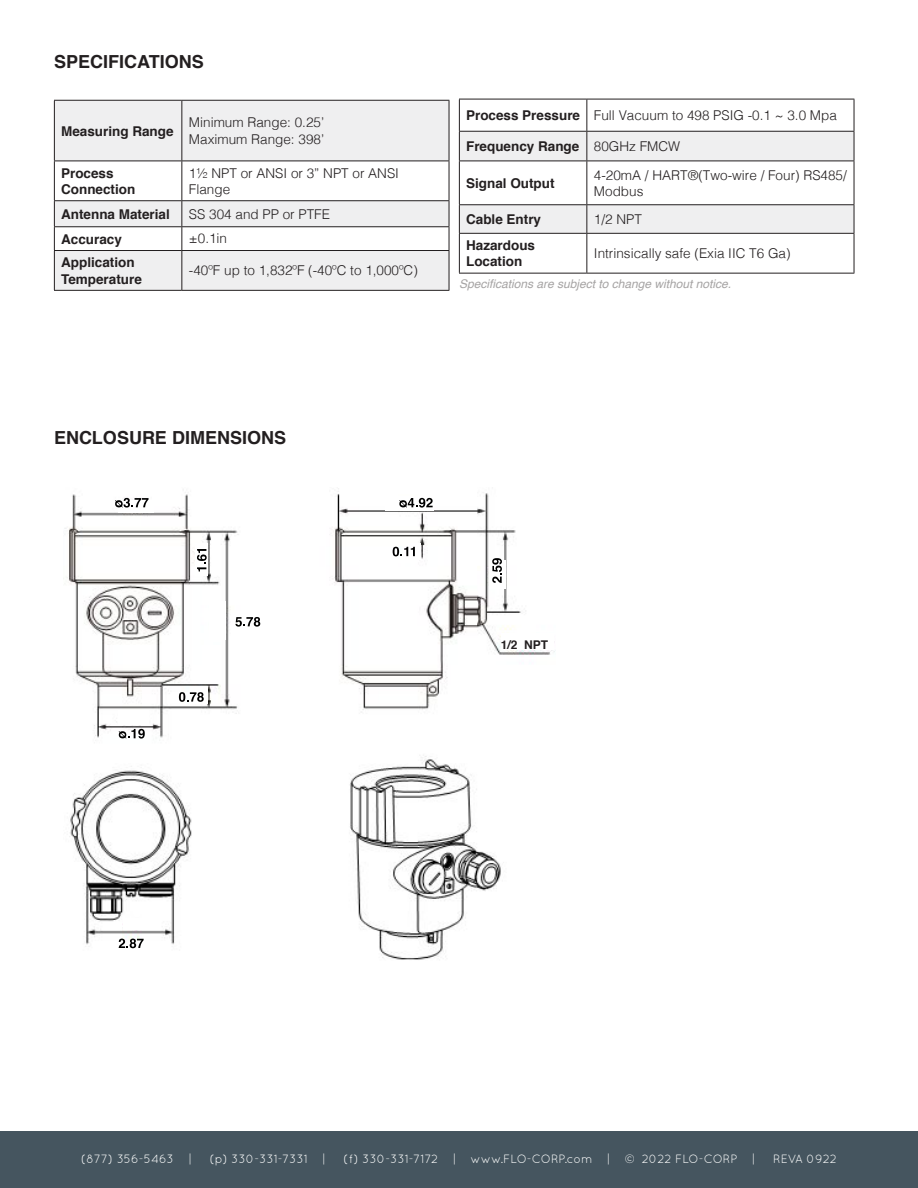
<style>
.page{position:relative;width:918px;height:1188px;background:#fff}
.page>*{position:absolute;margin:0;border:0;box-sizing:border-box;transform-origin:0 0}
.t1{font:700 18px "Helvetica";color:#231f20}
.Body_Copy{font:300 13.5px/16.2px "Helvetica";color:#231f20}
.t2{font:700 13.5px/16.2px "Helvetica";color:#231f20}
.t3{font:12px "Quicksand";color:#fff}
.t4{font:italic 12px "Helvetica";color:#a6a4a4}
.t5{font:700 12px "Helvetica";color:#231f20}
</style>
<div class="page">
<div style="left:0;top:1131px;width:917px;height:57px;background:#45555f"></div>
<svg style="left:917px;top:1131px;width:1px;height:57px"></svg>
<svg style="left:55px;top:101px;width:394px;height:189px;fill:#efeff0"></svg>
<hr style="left:54px;top:200px;width:128px;height:1px;background:#231f20">
<hr style="left:182px;top:200px;width:267px;height:1px;background:#231f20">
<hr style="left:54px;top:251px;width:1px;height:39px;background:#231f20">
<hr style="left:54px;top:290px;width:128px;height:1px;background:#231f20">
<hr style="left:181px;top:251px;width:1px;height:39px;background:#231f20">
<hr style="left:449px;top:251px;width:1px;height:39px;background:#231f20">
<hr style="left:182px;top:290px;width:267px;height:1px;background:#231f20">
<hr style="left:54px;top:226px;width:128px;height:1px;background:#231f20">
<svg style="left:54px;top:201px;width:1px;height:49px"></svg>
<hr style="left:54px;top:250px;width:128px;height:1px;background:#231f20">
<hr style="left:182px;top:226px;width:267px;height:1px;background:#231f20">
<svg style="left:181px;top:201px;width:1px;height:49px"></svg>
<svg style="left:449px;top:201px;width:1px;height:49px"></svg>
<hr style="left:182px;top:250px;width:267px;height:1px;background:#231f20">
<hr style="left:54px;top:161px;width:1px;height:39px;background:#231f20">
<hr style="left:181px;top:161px;width:1px;height:39px;background:#231f20">
<hr style="left:449px;top:161px;width:1px;height:39px;background:#231f20">
<hr style="left:54px;top:100px;width:128px;height:1px;background:#231f20">
<hr style="left:54px;top:101px;width:1px;height:60px;background:#231f20">
<hr style="left:54px;top:161px;width:128px;height:1px;background:#231f20">
<hr style="left:182px;top:100px;width:267px;height:1px;background:#231f20">
<hr style="left:181px;top:101px;width:1px;height:60px;background:#231f20">
<hr style="left:449px;top:101px;width:1px;height:60px;background:#231f20">
<hr style="left:182px;top:161px;width:267px;height:1px;background:#231f20">
<hr style="left:459px;top:273px;width:128px;height:1px;background:#231f20">
<hr style="left:587px;top:273px;width:267px;height:1px;background:#231f20">
<svg style="left:459px;top:99px;width:396px;height:174px"></svg>
<hr style="left:587px;top:161px;width:267px;height:1px;background:#231f20">
<img style="left:64px;top:488px;width:491px;height:472px">
<div style="left:123px;top:918px;width:25px;height:11px;background:#fff"></div>
<svg style="left:119px;top:939px;width:25px;height:9px"></svg>
<div style="left:118px;top:501px;width:36px;height:12px;background:#fff"></div>
<svg style="left:119px;top:729px;width:26px;height:10px"></svg>
<svg style="left:115px;top:498px;width:34px;height:10px"></svg>
<div style="left:195px;top:544px;width:13px;height:32px;background:#fff"></div>
<svg style="left:197px;top:549px;width:10px;height:22px"></svg>
<div style="left:209px;top:601px;width:17px;height:38px;background:#fff"></div>
<svg style="left:235px;top:617px;width:25px;height:10px"></svg>
<div style="left:190px;top:686px;width:18px;height:18px;background:#fff"></div>
<svg style="left:179px;top:692px;width:25px;height:10px"></svg>
<div style="left:118px;top:710px;width:30px;height:15px;background:#fff"></div>
<div style="left:386px;top:496px;width:48px;height:15px;background:#fff"></div>
<svg style="left:399px;top:498px;width:34px;height:10px"></svg>
<div style="left:407px;top:544px;width:14px;height:16px;background:#fff"></div>
<svg style="left:393px;top:547px;width:22px;height:9px"></svg>
<div style="left:489px;top:560px;width:16px;height:28px;background:#fff"></div>
<svg style="left:492px;top:558px;width:10px;height:25px"></svg>
<div style="left:502px;top:633px;width:52px;height:16px;background:#fff"></div>
<p class="t1" style="left:54px;top:47px;width:151px">SPECIFICATIONS</p>
<p class="t2" style="left:61px;top:123px;width:114px">Measuring Range</p>
<p class="Body_Copy" style="left:189px;top:113px;width:137px">Minimum Range: 0.25’</p>
<p class="Body_Copy" style="left:189px;top:130px;width:137px">Maximum Range: 398’</p>
<p class="t2" style="left:61px;top:165px;width:76px">Process<br>Connection</p>
<p class="Body_Copy" style="left:189px;top:164px;width:212px">1½ NPT or ANSI or 3” NPT or ANSI<br>Flange</p>
<p class="t2" style="left:61px;top:206px;width:110px">Antenna Material</p>
<p class="Body_Copy" style="left:189px;top:205px;width:143px">SS 304 and PP or PTFE</p>
<p class="t2" style="left:61px;top:231px;width:62px">Accuracy</p>
<p class="Body_Copy" style="left:189px;top:230px;width:40px">±0.1in</p>
<p class="t2" style="left:61px;top:255px;width:82px">Application<br>Temperature</p>
<p class="Body_Copy" style="left:189px;top:261px;width:230px">-40ºF up to 1,832ºF (-40ºC to 1,000ºC)</p>
<p class="t2" style="left:466px;top:108px;width:115px">Process Pressure</p>
<p class="Body_Copy" style="left:594px;top:106px;width:245px">Full Vacuum to 498 PSIG -0.1 ~ 3.0 Mpa</p>
<p class="t2" style="left:466px;top:138px;width:115px">Frequency Range</p>
<p class="Body_Copy" style="left:594px;top:137px;width:88px">80GHz FMCW</p>
<p class="t2" style="left:466px;top:175px;width:90px">Signal Output</p>
<p class="Body_Copy" style="left:594px;top:166px;width:254px">4-20mA / HART®(Two-wire / Four) RS485/</p>
<p class="Body_Copy" style="left:594px;top:182px;width:51px">Modbus</p>
<p class="t2" style="left:466px;top:211px;width:77px">Cable Entry</p>
<p class="Body_Copy" style="left:594px;top:210px;width:50px">1/2 NPT</p>
<p class="t2" style="left:466px;top:238px;width:71px">Hazardous<br>Location</p>
<p class="Body_Copy" style="left:594px;top:244px;width:198px">Intrinsically safe (Exia IIC T6 Ga)</p>
<p class="t4" style="left:459px;top:275px;width:274px">Specifications are subject to change without notice.</p>
<p class="t1" style="left:54px;top:423px;width:234px">ENCLOSURE DIMENSIONS</p>
<p class="t5" style="left:501px;top:635px;width:49px">1/2 NPT</p>
<p class="t3" style="left:81px;top:1152px;width:112px">(877) 356-5463 |</p>
<p class="t3" style="left:210px;top:1152px;width:117px">(p) 330-331-7331 |</p>
<p class="t3" style="left:344px;top:1152px;width:413px">(f) 330-331-7172 | www.FLO-CORP.com | © 2022 FLO-CORP |</p>
<p class="t3" style="left:773px;top:1152px;width:65px">REVA 0922</p>
</div>
